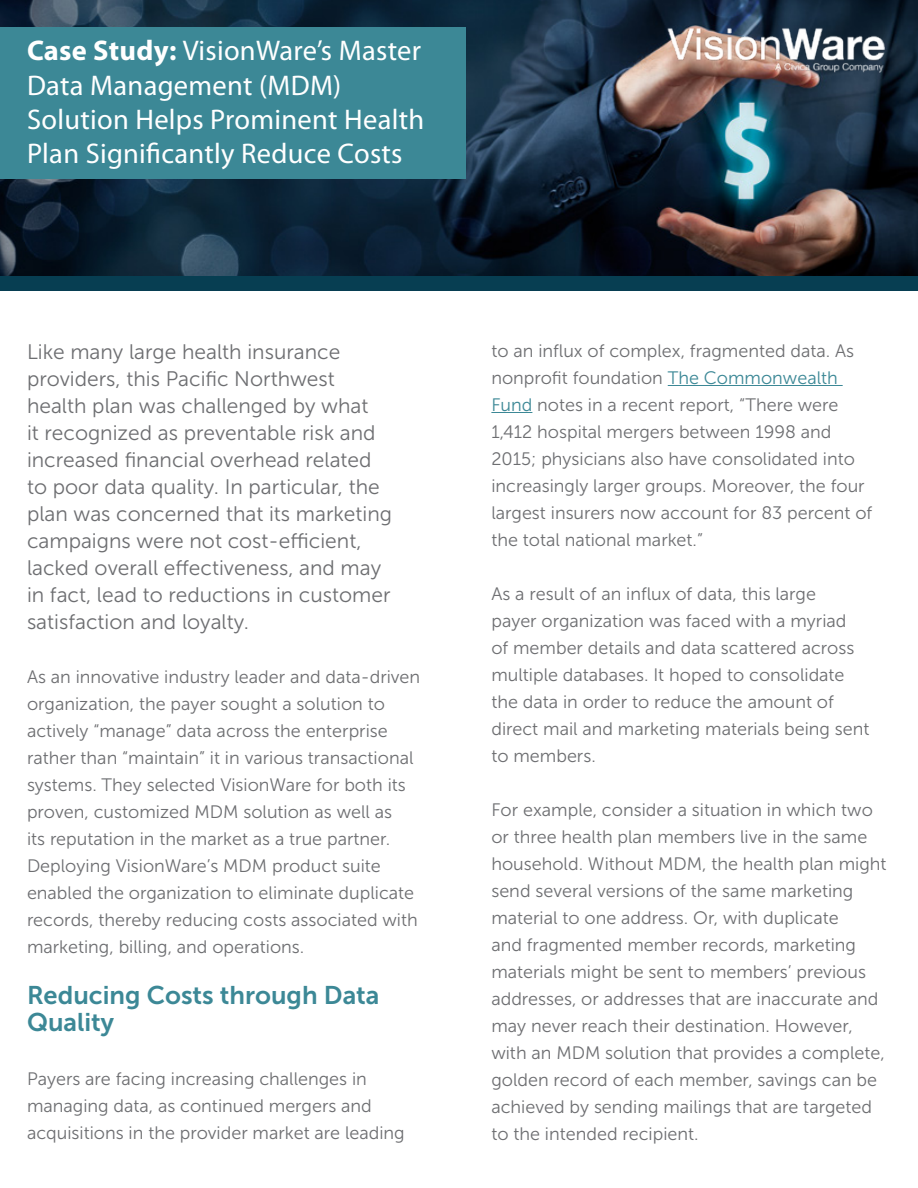
<style>
.page{position:relative;width:918px;height:1188px;background:#fff}
.page>*{position:absolute;margin:0;border:0;box-sizing:border-box;transform-origin:0 0}
.t1{font:28.5px/34.2px "Myriad Pro";letter-spacing:.01em;color:#fff}
.t2{font:25.5px/27px "Museo Sans 700";color:#3c8896}
.t3{font:21px/27px "Museo Sans 300";color:#6d6e71}
.t4{font:18px/27px "Museo Sans 300";color:#6d6e71}
.s1{font-weight:700}
.s2{color:#3c8896}
</style>
<div class="page">
<img style="left:0;top:0;width:918px;height:276px">
<div style="left:0;top:276px;width:918px;height:15px;background:#073e52"></div>
<img style="left:664px;top:10px;width:223px;height:78px">
<hr style="left:668px;top:385px;width:175px;height:1px;background:#3c8896">
<hr style="left:491px;top:412px;width:41px;height:1px;background:#3c8896">
<div style="left:0;top:27px;width:465px;height:151px;background:#3c8896"></div>
<h1 class="t1" style="left:27px;top:33px;width:399px"><span class="s1">Case Study:</span> VisionWare’s Master<br>Data Management (MDM)<br>Solution Helps Prominent Health<br>Plan Significantly Reduce Costs</h1>
<p class="t3" style="left:27px;top:338px;width:367px">Like many large health insurance providers, this Pacific Northwest health plan was challenged by what<br>it recognized as preventable risk and increased financial overhead related to poor data quality. In particular, the plan was concerned that its marketing campaigns were not cost-efficient, lacked overall effectiveness, and may in fact, lead to reductions in customer satisfaction and loyalty.</p>
<p class="t4" style="left:27px;top:663px;width:395px">As an innovative industry leader and data-driven organization, the payer sought a solution to actively “manage” data across the enterprise rather than “maintain” it in various transactional systems. They selected VisionWare for both its proven, customized MDM solution as well as<br>its reputation in the market as a true partner.<br>Deploying VisionWare’s MDM product suite enabled the organization to eliminate duplicate records, thereby reducing costs associated with marketing, billing, and operations.</p>
<h2 class="t2" style="left:27px;top:982px;width:354px">Reducing Costs through Data<br>Quality</h2>
<p class="t4" style="left:27px;top:1065px;width:379px">Payers are facing increasing challenges in managing data, as continued mergers and acquisitions in the provider market are leading</p>
<p class="t4" style="left:491px;top:337px;width:382px">to an influx of complex, fragmented data. As nonprofit foundation <span class="s2">The Commonwealth Fund</span> notes in a recent report, “There were 1,412 hospital mergers between 1998 and 2015; physicians also have consolidated into increasingly larger groups. Moreover, the four largest insurers now account for 83 percent of the total national market.”</p>
<p class="t4" style="left:491px;top:580px;width:380px">As a result of an influx of data, this large<br>payer organization was faced with a myriad<br>of member details and data scattered across multiple databases. It hoped to consolidate the data in order to reduce the amount of direct mail and marketing materials being sent to members.</p>
<p class="t4" style="left:491px;top:796px;width:397px">For example, consider a situation in which two or three health plan members live in the same household. Without MDM, the health plan might send several versions of the same marketing material to one address. Or, with duplicate<br>and fragmented member records, marketing materials might be sent to members’ previous addresses, or addresses that are inaccurate and may never reach their destination. However, with an MDM solution that provides a complete, golden record of each member, savings can be achieved by sending mailings that are targeted to the intended recipient.</p>
</div>
